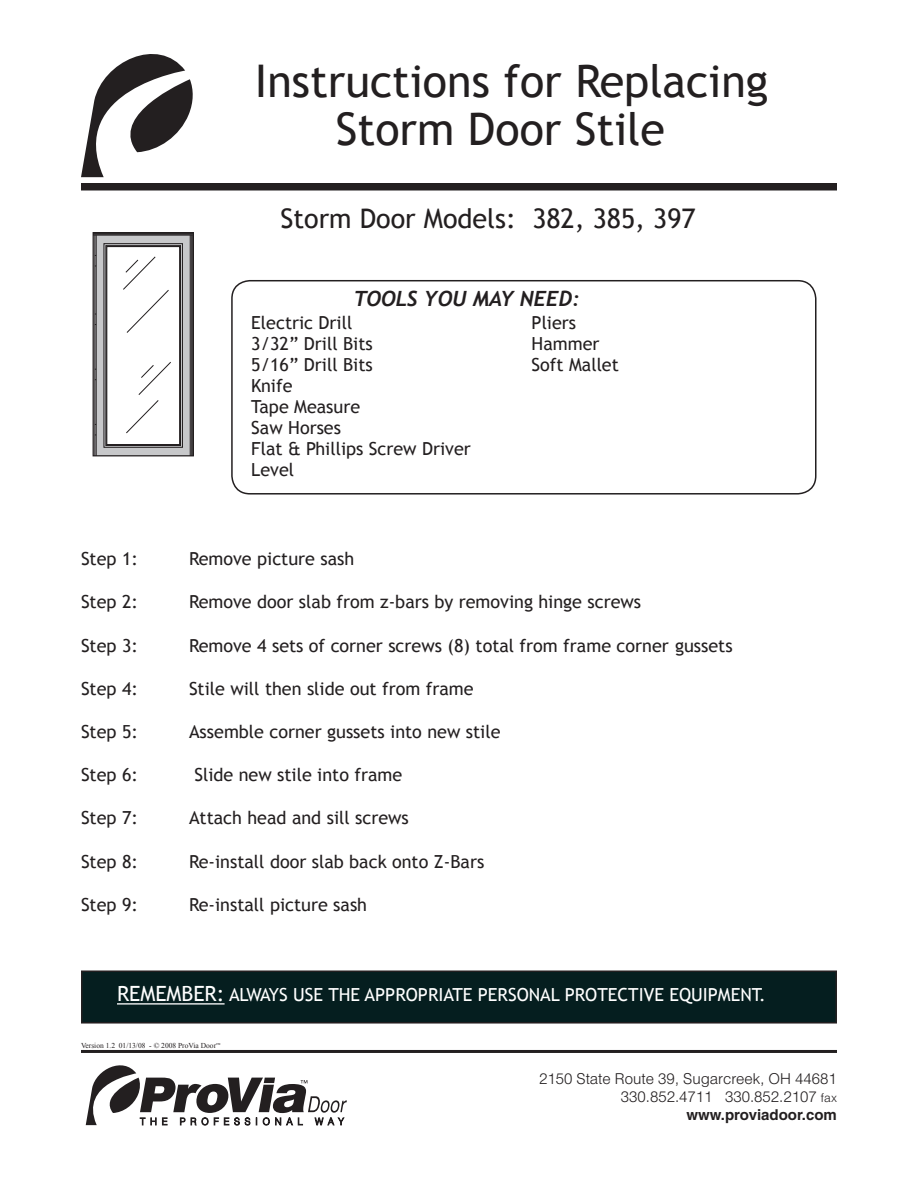
<style>
.page{position:relative;width:918px;height:1188px;background:#fff}
.page>*{position:absolute;margin:0;border:0;box-sizing:border-box;transform-origin:0 0}
.t1{font:45px/48px "Trebuchet MS";color:#231f20;text-align:center}
.t2{font:27px "Trebuchet MS";color:#231f20}
.t3{font:italic 700 21px "Trebuchet";color:#231f20}
.t4{font:18px "Trebuchet MS";color:#231f20}
.t5{font:18px "Trebuchet MS";color:#fff}
.t6{font:300 15px "Helvetica";color:#231f20}
.t7{font:700 15px "Helvetica";color:#231f20}
.t8{font:7.5px "Times New Roman";color:#231f20}
.s1{font-size:21px}
.s2{font-size:12px}
</style>
<div class="page">
<div style="left:81px;top:183px;width:756px;height:7px;background:#231f20"></div>
<hr style="left:81px;top:1050px;width:756px;height:3px;background:#231f20">
<svg style="left:86px;top:1065px;width:261px;height:60px"></svg>
<svg style="left:81px;top:54px;width:112px;height:123px"></svg>
<div style="left:231px;top:280px;width:586px;height:215px;border:2px solid #231f20;border-radius:18px"></div>
<div style="left:82px;top:971px;width:754px;height:52px;background:#051e1f"></div>
<div style="left:81px;top:970px;width:756px;height:54px;border:2px solid #231f20"></div>
<hr style="left:117px;top:1003px;width:108px;height:2px;background:#fff">
<svg style="left:93px;top:233px;width:101px;height:223px"></svg>
<p class="t1" style="left:255px;top:58px;width:515px">Instructions for Replacing<br>Storm Door Stile</p>
<p class="t2" style="left:280px;top:203px;width:417px">Storm Door Models: 382, 385, 397</p>
<p class="t3" style="left:353px;top:286px;width:228px">TOOLS YOU MAY NEED:</p>
<p class="t4" style="left:251px;top:312px;width:103px">Electric Drill</p>
<p class="t4" style="left:251px;top:333px;width:123px">3/32” Drill Bits</p>
<p class="t4" style="left:251px;top:354px;width:123px">5/16” Drill Bits</p>
<p class="t4" style="left:251px;top:375px;width:43px">Knife</p>
<p class="t4" style="left:251px;top:396px;width:110px">Tape Measure</p>
<p class="t4" style="left:251px;top:417px;width:91px">Saw Horses</p>
<p class="t4" style="left:251px;top:438px;width:221px">Flat &amp; Phillips Screw Driver</p>
<p class="t4" style="left:251px;top:459px;width:44px">Level</p>
<p class="t4" style="left:532px;top:312px;width:46px">Pliers</p>
<p class="t4" style="left:532px;top:333px;width:69px">Hammer</p>
<p class="t4" style="left:532px;top:354px;width:89px">Soft Mallet</p>
<p class="t4" style="left:81px;top:548px;width:59px">Step 1:</p>
<p class="t4" style="left:189px;top:548px;width:167px">Remove picture sash</p>
<p class="t4" style="left:81px;top:591px;width:59px">Step 2:</p>
<p class="t4" style="left:189px;top:591px;width:454px">Remove door slab from z-bars by removing hinge screws</p>
<p class="t4" style="left:81px;top:635px;width:59px">Step 3:</p>
<p class="t4" style="left:189px;top:635px;width:545px">Remove 4 sets of corner screws (8) total from frame corner gussets</p>
<p class="t4" style="left:81px;top:678px;width:59px">Step 4:</p>
<p class="t4" style="left:189px;top:678px;width:286px">Stile will then slide out from frame</p>
<p class="t4" style="left:81px;top:721px;width:59px">Step 5:</p>
<p class="t4" style="left:189px;top:721px;width:313px">Assemble corner gussets into new stile</p>
<p class="t4" style="left:81px;top:764px;width:59px">Step 6:</p>
<p class="t4" style="left:194px;top:764px;width:209px">Slide new stile into frame</p>
<p class="t4" style="left:81px;top:807px;width:59px">Step 7:</p>
<p class="t4" style="left:189px;top:807px;width:221px">Attach head and sill screws</p>
<p class="t4" style="left:81px;top:851px;width:59px">Step 8:</p>
<p class="t4" style="left:189px;top:851px;width:297px">Re-install door slab back onto Z-Bars</p>
<p class="t4" style="left:81px;top:894px;width:59px">Step 9:</p>
<p class="t4" style="left:189px;top:894px;width:180px">Re-install picture sash</p>
<p class="t5" style="left:117px;top:984px;width:650px"><span class="s1">REMEMBER:</span> ALWAYS USE THE APPROPRIATE PERSONAL PROTECTIVE EQUIPMENT.</p>
<p class="t8" style="left:81px;top:1041px;width:141px">Version 1.2 01/13/08 - © 2008 ProVia Door<sup>™</sup></p>
<p class="t6" style="left:539px;top:1069px;width:299px">2150 State Route 39, Sugarcreek, OH 44681</p>
<p class="t6" style="left:621px;top:1087px;width:218px">330.852.4711 330.852.2107 <span class="s2">fax</span></p>
<p class="t7" style="left:687px;top:1106px;width:152px">www.proviadoor.com</p>
</div>
